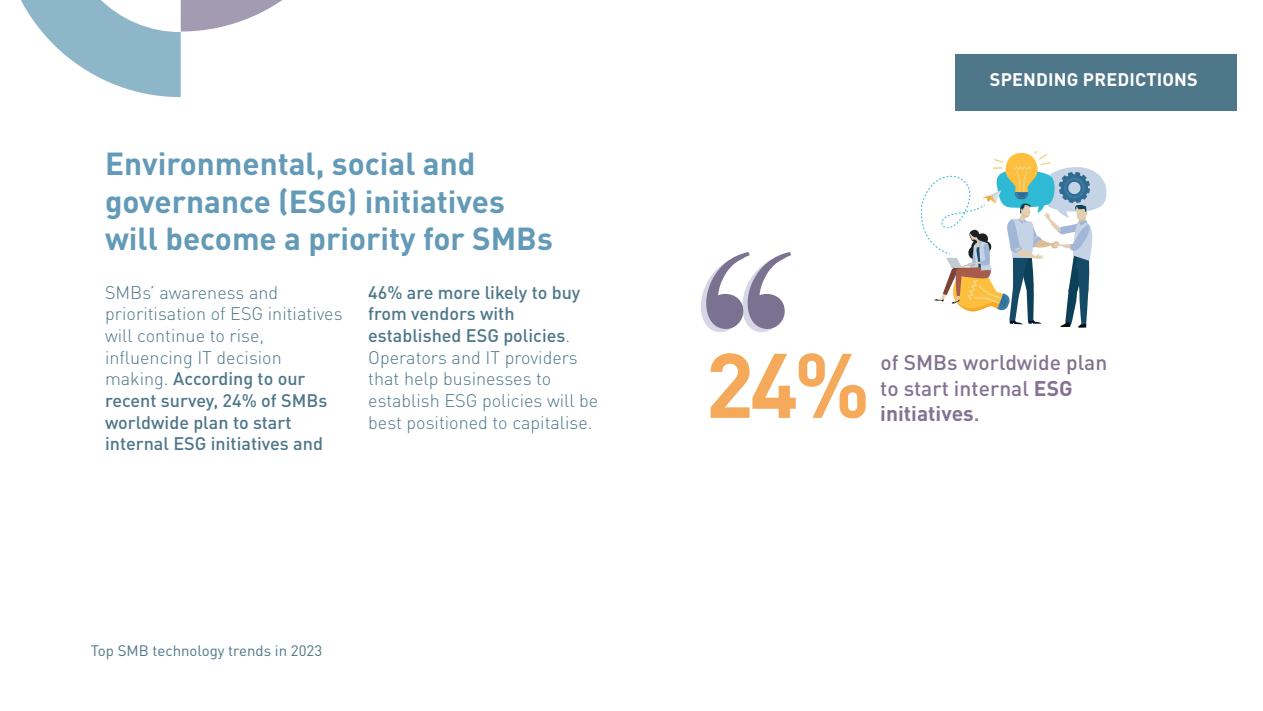
<style>
.page{position:relative;width:1263px;height:711px;background:#fff}
.page>*{position:absolute;margin:0;border:0;box-sizing:border-box;transform-origin:0 0}
.Main_Text{font:300px "Bask Old Face";color:#d6d6e7}
.Main_Text-2{font:300px "Bask Old Face";color:#7b7190}
.Main_Text-3{font:700 90px "DINOT";color:#f5a95b}
.Main_Text-4{font:700 31.5px/37.8px "DINOT";color:#639ab8}
.Main_Text-5{font:500 21px "DINOT";color:#837393}
.Main_Text-6{font:700 21px "DINOT";color:#837393}
.Main_Text-7{font:300 18px/21.6px "DINOT";color:#4e778a}
.Main_Text-8{font:700 18px "DINOT";letter-spacing:.01em;color:#fff}
.t1{font:15px "DINOT";color:#4e778a}
.s1{font-weight:500}
.s2{font-weight:700}
</style>
<div class="page">
<div style="left:955px;top:54px;width:282px;height:56px;background:#4e778a"></div>
<svg style="left:21px;top:0;width:261px;height:97px"></svg>
<svg style="left:921px;top:151px;width:185px;height:176px"></svg>
<p class="Main_Text-4" style="left:105px;top:143px;width:449px">Environmental, social and governance (ESG) initiatives will become a priority for SMBs</p>
<p class="Main_Text-7" style="left:105px;top:281px;width:239px">SMBs’ awareness and prioritisation of ESG initiatives will continue to rise, influencing IT decision making. <span class="s1">According to our recent survey, 24% of SMBs worldwide plan to start internal ESG initiatives and</span></p>
<p class="Main_Text-7" style="left:368px;top:281px;width:232px"><span class="s1">46% are more likely to buy from vendors with established ESG policies</span>.<br>Operators and IT providers that help businesses to establish ESG policies will be best positioned to capitalise.</p>
<p class="t1" style="left:91px;top:641px;width:233px">Top SMB technology trends in 2023</p>
<p class="Main_Text-8" style="left:990px;top:68px;width:209px">SPENDING PREDICTIONS</p>
<p class="Main_Text-2" style="left:804px;top:560px;width:114px;rotate:-180deg">,,</p>
<p class="Main_Text" style="left:799px;top:563px;width:114px;rotate:-180deg">,,</p>
<p class="Main_Text-3" style="left:705px;top:326px;width:167px">24%</p>
<p class="Main_Text-5" style="left:880px;top:349px;width:228px">of SMBs worldwide plan</p>
<p class="Main_Text-6" style="left:880px;top:399px;width:101px">initiatives<span class="s1">.</span></p>
<p class="Main_Text-5" style="left:880px;top:374px;width:194px">to start internal <span class="s2">ESG</span></p>
</div>
